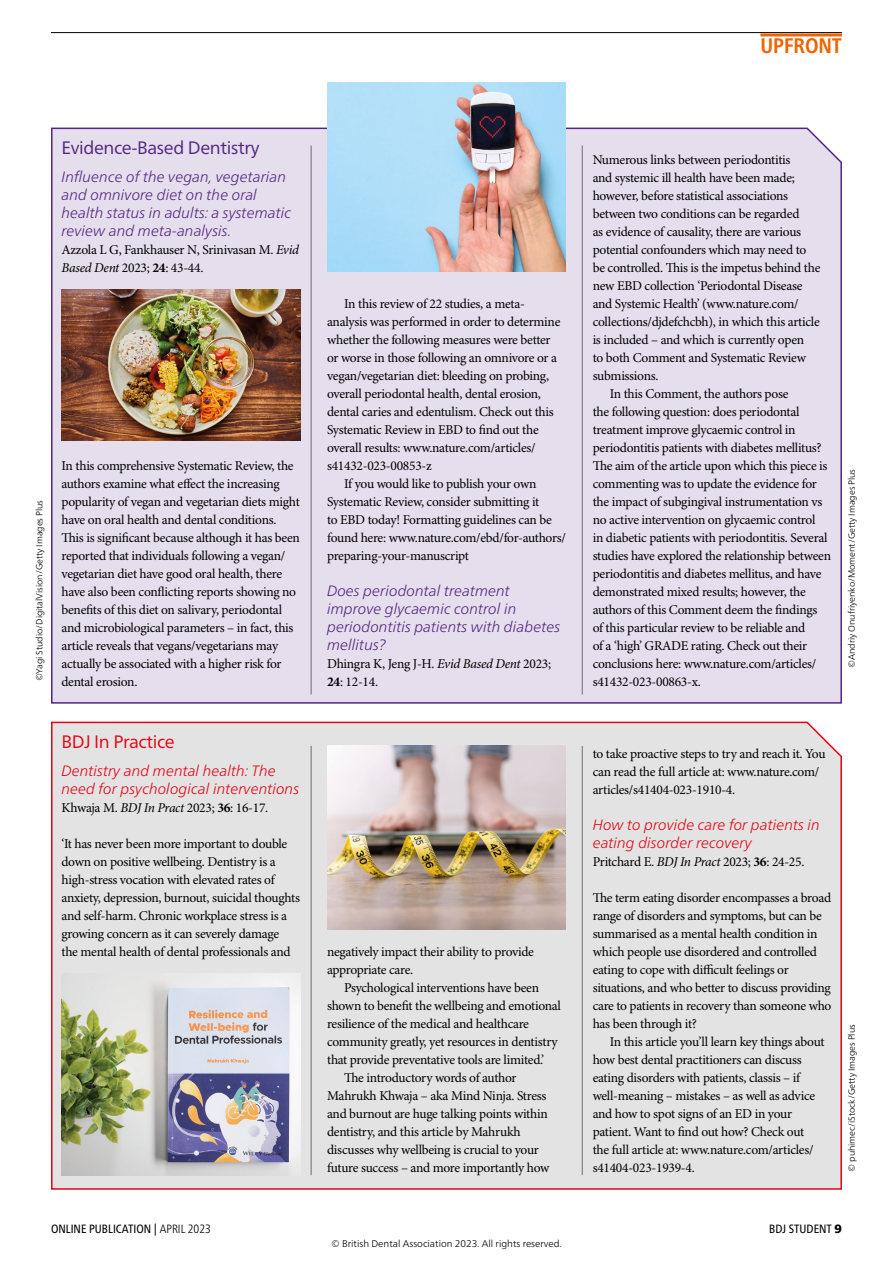
<style>
.page{position:relative;width:893px;height:1263px;background:#fff}
.page>*{position:absolute;margin:0;border:0;box-sizing:border-box;transform-origin:0 0}
.t1{font:700 condensed 21px "Frutiger Neue LT Pro";letter-spacing:-.005em;color:#ec6500}
.Title_upfront_headli{font:18px "Frutiger Neue LT Pro";letter-spacing:-.02em;color:#522682}
.Title_upfront_headli-2{font:18px "Frutiger Neue LT Pro";letter-spacing:-.02em;color:#e30512}
.SectionHeading_1_x{font:italic 300 15px/18px "Frutiger Neue LT Pro";color:#522682}
.SectionHeading_2_x{font:italic 300 15px/18px "Frutiger Neue LT Pro";color:#522682}
.SectionHeading_1_x-2{font:italic 300 15px/18px "Frutiger Neue LT Pro";color:#e30512}
.SectionHeading_2_x-2{font:italic 300 15px/18px "Frutiger Neue LT Pro";color:#e30512}
.Para_body{font:13.5px/18px "Minion Pro";letter-spacing:-.02em;color:#000}
.Para_body_1st{font:13.5px/18px "Minion Pro";letter-spacing:-.02em;color:#000}
.t2{font:condensed 12px "Frutiger Neue LT Pro";color:#000}
.t3{font:300 9.75px "Frutiger Neue LT Pro";color:#000}
.Image_Source_credit{font:300 9px "Frutiger Neue LT Pro";letter-spacing:-.005em;color:#000}
.s1{font-style:italic}
.s2{font-weight:700}
.s3{font-weight:300}
.s4{font-weight:900;font-stretch:normal}
</style>
<div class="page">
<div style="left:51px;top:721px;width:791px;height:469px;background:#e3e3e3"></div>
<hr style="left:311px;top:746px;width:1px;height:429px;background:#6e6e6e">
<hr style="left:582px;top:746px;width:1px;height:429px;background:#6e6e6e">
<div style="left:51px;top:127px;width:791px;height:577px;background:#e5deec"></div>
<hr style="left:311px;top:146px;width:1px;height:548px;background:#6e6e6e">
<hr style="left:582px;top:146px;width:1px;height:548px;background:#6e6e6e">
<img style="left:61px;top:974px;width:239px;height:201px">
<img style="left:327px;top:746px;width:239px;height:183px">
<img style="left:61px;top:290px;width:239px;height:150px">
<img style="left:327px;top:83px;width:239px;height:189px">
<hr style="left:51px;top:32px;width:791px;height:1px;background:#000">
<hr style="left:760px;top:33px;width:82px;height:3px;background:#ec6500">
<h1 class="t1" style="left:761px;top:34px;width:83px">UPFRONT</h1>
<p class="Title_upfront_headli" style="left:61px;top:137px;width:199px">Evidence-Based Dentistry</p>
<p class="SectionHeading_1_x" style="left:61px;top:167px;width:231px">Influence of the vegan, vegetarian and omnivore diet on the oral health status in adults: a systematic review and meta-analysis.</p>
<p class="Para_body_1st" style="left:61px;top:241px;width:239px">Azzola L G, Fankhauser N, Srinivasan M. <span class="s1">Evid<br>Based Dent</span> 2023; <span class="s2">24</span>: 43-44.</p>
<p class="Image_Source_credit" style="left:34px;top:681px;width:183px;rotate:-90deg">©Yagi Studio/DigitalVision/Getty Images Plus</p>
<p class="Para_body_1st" style="left:61px;top:457px;width:240px">In this comprehensive Systematic Review, the authors examine what effect the increasing popularity of vegan and vegetarian diets might have on oral health and dental conditions.<br>This is significant because although it has been reported that individuals following a vegan/ vegetarian diet have good oral health, there have also been conflicting reports showing no benefits of this diet on salivary, periodontal and microbiological parameters – in fact, this article reveals that vegans/vegetarians may actually be associated with a higher risk for dental erosion.</p>
<p class="Title_upfront_headli-2" style="left:61px;top:731px;width:115px">BDJ In Practice</p>
<p class="SectionHeading_1_x-2" style="left:61px;top:761px;width:239px">Dentistry and mental health: The need for psychological interventions</p>
<p class="Para_body_1st" style="left:61px;top:799px;width:208px">Khwaja M. <span class="s1">BDJ In Pract</span> 2023; <span class="s2">36</span>: 16-17.</p>
<p class="Para_body_1st" style="left:61px;top:835px;width:240px">‘It has never been more important to double down on positive wellbeing. Dentistry is a high-stress vocation with elevated rates of anxiety, depression, burnout, suicidal thoughts and self-harm. Chronic workplace stress is a growing concern as it can severely damage<br>the mental health of dental professionals and</p>
<p class="Para_body" style="left:327px;top:295px;width:235px;text-indent:17px">In this review of 22 studies, a meta&shy;analysis was performed in order to determine whether the following measures were better or worse in those following an omnivore or a vegan/vegetarian diet: bleeding on probing, overall periodontal health, dental erosion, dental caries and edentulism. Check out this Systematic Review in EBD to find out the overall results: www.nature.com/articles/ s41432-023-00853-z</p>
<p class="Para_body" style="left:327px;top:475px;width:240px;text-indent:17px">If you would like to publish your own Systematic Review, consider submitting it<br>to EBD today! Formatting guidelines can be found here: www.nature.com/ebd/for-authors/ preparing-your-manuscript</p>
<p class="SectionHeading_2_x" style="left:327px;top:581px;width:235px">Does periodontal treatment improve glycaemic control in periodontitis patients with diabetes mellitus?</p>
<p class="Para_body_1st" style="left:327px;top:655px;width:226px">Dhingra K, Jeng J-H. <span class="s1">Evid Based Dent</span> 2023;<br><span class="s2">24</span>: 12-14.</p>
<p class="Para_body_1st" style="left:327px;top:943px;width:208px">negatively impact their ability to provide appropriate care.</p>
<p class="Para_body" style="left:327px;top:979px;width:235px;text-indent:17px">Psychological interventions have been shown to benefit the wellbeing and emotional resilience of the medical and healthcare community greatly, yet resources in dentistry that provide preventative tools are limited.’</p>
<p class="Para_body" style="left:327px;top:1069px;width:224px;text-indent:17px">The introductory words of author Mahrukh Khwaja – aka Mind Ninja. Stress and burnout are huge talking points within dentistry, and this article by Mahrukh discusses why wellbeing is crucial to your future success – and more importantly how</p>
<p class="Para_body_1st" style="left:593px;top:151px;width:229px">Numerous links between periodontitis<br>and systemic ill health have been made; however, before statistical associations between two conditions can be regarded<br>as evidence of causality, there are various potential confounders which may need to be controlled. This is the impetus behind the new EBD collection ‘Periodontal Disease and Systemic Health’ (www.nature.com/ collections/djdefchcbh), in which this article is included – and which is currently open<br>to both Comment and Systematic Review submissions.</p>
<p class="Para_body" style="left:593px;top:385px;width:240px;text-indent:17px">In this Comment, the authors pose<br>the following question: does periodontal treatment improve glycaemic control in periodontitis patients with diabetes mellitus?<br>The aim of the article upon which this piece is commenting was to update the evidence for the impact of subgingival instrumentation vs no active intervention on glycaemic control<br>in diabetic patients with periodontitis. Several studies have explored the relationship between periodontitis and diabetes mellitus, and have demonstrated mixed results; however, the authors of this Comment deem the findings of this particular review to be reliable and<br>of a ‘high’ GRADE rating. Check out their conclusions here: www.nature.com/articles/ s41432-023-00863-x.</p>
<p class="Image_Source_credit" style="left:846px;top:668px;width:201px;rotate:-90deg">©Andriy Onufriyenko/Moment/Getty Images Plus</p>
<p class="Para_body" style="left:593px;top:745px;width:234px">to take proactive steps to try and reach it. You can read the full article at: www.nature.com/ articles/s41404-023-1910-4.</p>
<p class="SectionHeading_2_x-2" style="left:593px;top:815px;width:229px">How to provide care for patients in eating disorder recovery</p>
<p class="Para_body_1st" style="left:593px;top:853px;width:213px">Pritchard E. <span class="s1">BDJ In Pract</span> 2023; <span class="s2">36</span>: 24-25.</p>
<p class="Para_body_1st" style="left:593px;top:889px;width:240px">The term eating disorder encompasses a broad range of disorders and symptoms, but can be summarised as a mental health condition in which people use disordered and controlled eating to cope with difficult feelings or situations, and who better to discuss providing care to patients in recovery than someone who has been through it?</p>
<p class="Para_body" style="left:593px;top:1033px;width:233px;text-indent:17px">In this article you’ll learn key things about how best dental practitioners can discuss eating disorders with patients, classis – if well-meaning – mistakes – as well as advice and how to spot signs of an ED in your patient. Want to find out how? Check out<br>the full article at: www.nature.com/articles/ s41404-023-1939-4.</p>
<p class="Image_Source_credit" style="left:846px;top:1172px;width:149px;rotate:-90deg">© puhimec/iStock/Getty Images Plus</p>
<p class="t2" style="left:51px;top:1221px;width:161px">ONLINE PUBLICATION | <span class="s3">APRIL 2023</span></p>
<p class="t2" style="left:769px;top:1221px;width:74px">BDJ STUDENT <span class="s4">9</span></p>
<p class="t3" style="left:331px;top:1238px;width:232px">© British Dental Association 2023. All rights reserved.</p>
</div>
